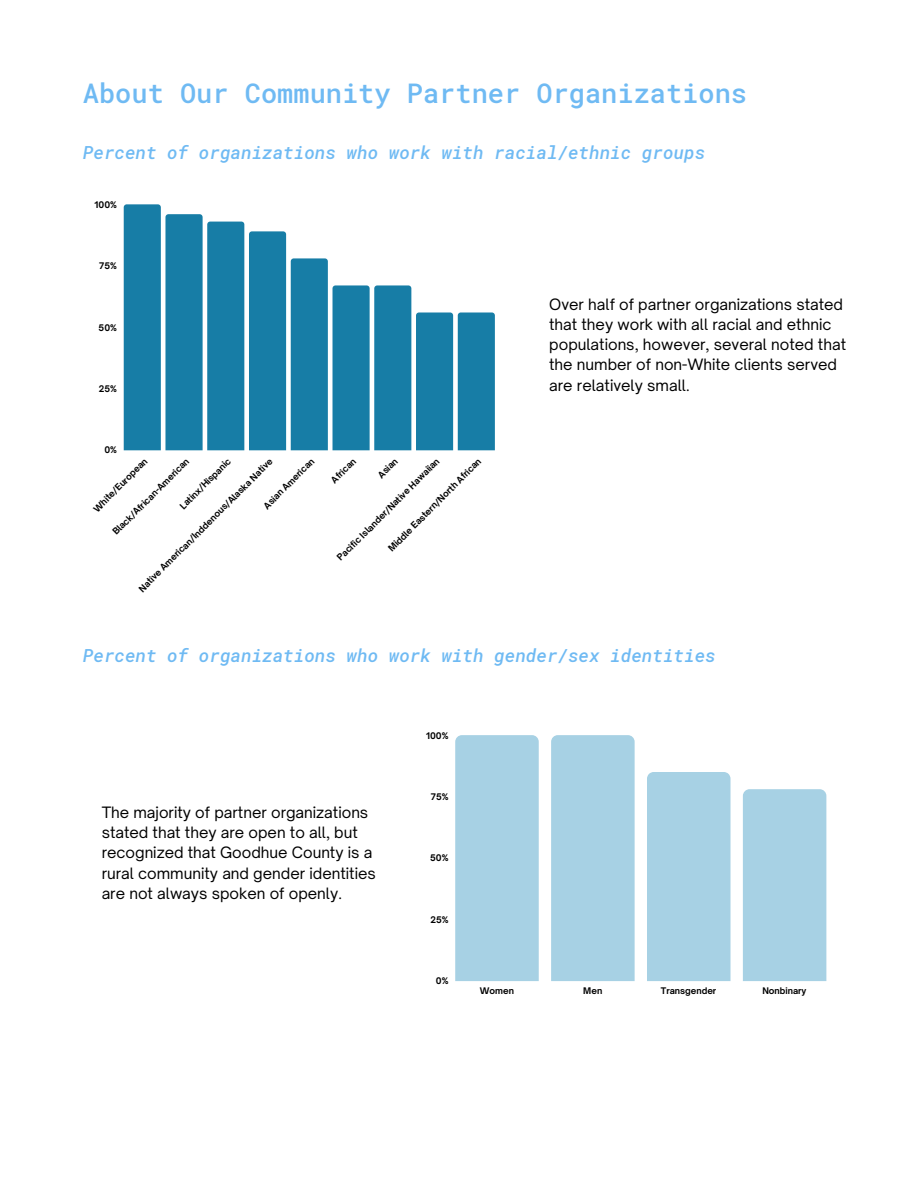
<style>
.page{position:relative;width:918px;height:1188px;background:#fff}
.page>*{position:absolute;margin:0;border:0;box-sizing:border-box;transform-origin:0 0}
.t1{font:500 27px "Roboto Mono";color:#6fbaf3}
.t2{font:italic 500 18px "Roboto Mono";color:#6fbaf3}
.t3{font:15px/20.2px "Open Sauce One";color:#000}
.t4{font:700 8.7px "Open Sauce One";color:#000}
</style>
<div class="page">
<svg style="left:124px;top:204px;width:371px;height:246px"></svg>
<div style="left:455px;top:735px;width:84px;height:246px;background:#a7d1e4"></div>
<div style="left:551px;top:735px;width:84px;height:246px;background:#a7d1e4"></div>
<div style="left:647px;top:772px;width:84px;height:209px;background:#a7d1e4"></div>
<div style="left:743px;top:789px;width:83px;height:192px;background:#a7d1e4"></div>
<h1 class="t1" style="left:83px;top:75px;width:666px">About Our Community Partner Organizations</h1>
<p class="t2" style="left:83px;top:140px;width:624px">Percent of organizations who work with racial/ethnic groups</p>
<p class="t4" style="left:95px;top:199px;width:24px">100%</p>
<p class="t4" style="left:99px;top:260px;width:19px">75%</p>
<p class="t4" style="left:99px;top:322px;width:20px">50%</p>
<p class="t4" style="left:99px;top:383px;width:20px">25%</p>
<p class="t4" style="left:104px;top:445px;width:14px">0%</p>
<p class="t4" style="left:178px;top:504px;width:69px;rotate:-45deg">Latinx/Hispanic</p>
<p class="t4" style="left:137px;top:586px;width:186px;rotate:-45deg">Native American/Ind enous/Alaska Native</p>
<p class="t4" style="left:261px;top:503px;width:69px;rotate:-45deg">Asian American</p>
<p class="t4" style="left:329px;top:478px;width:32px;rotate:-45deg">African</p>
<p class="t4" style="left:376px;top:473px;width:25px;rotate:-45deg">Asian</p>
<p class="t4" style="left:91px;top:507px;width:73px;rotate:-45deg">White/European</p>
<p class="t4" style="left:110px;top:529px;width:106px;rotate:-45deg">Black/African-American</p>
<p class="t4" style="left:335px;top:555px;width:142px;rotate:-45deg">Pacific Islander/Native Hawai an</p>
<p class="t4" style="left:386px;top:546px;width:129px;rotate:-45deg">Mid le Eastern/North African</p>
<p class="t3" style="left:549px;top:294px;width:298px">Over half of partner organizations stated that they work with all racial and ethnic populations, however, several noted that the number of non-White clients served are relatively small.</p>
<p class="t2" style="left:83px;top:643px;width:634px">Percent of organizations who work with gender/sex identities</p>
<p class="t4" style="left:426px;top:730px;width:24px">100%</p>
<p class="t3" style="left:102px;top:802px;width:276px">The majority of partner organizations stated that they are open to all, but recognized that Goodhue County is a rural community and gender identities are not always spoken of openly.</p>
<p class="t4" style="left:431px;top:791px;width:19px">75%</p>
<p class="t4" style="left:430px;top:853px;width:20px">50%</p>
<p class="t4" style="left:430px;top:914px;width:20px">25%</p>
<p class="t4" style="left:436px;top:975px;width:14px">0%</p>
<p class="t4" style="left:480px;top:985px;width:36px">Women</p>
<p class="t4" style="left:583px;top:985px;width:20px">Men</p>
<p class="t4" style="left:661px;top:985px;width:57px">Transgender</p>
<p class="t4" style="left:762px;top:985px;width:46px">Nonbinary</p>
</div>
